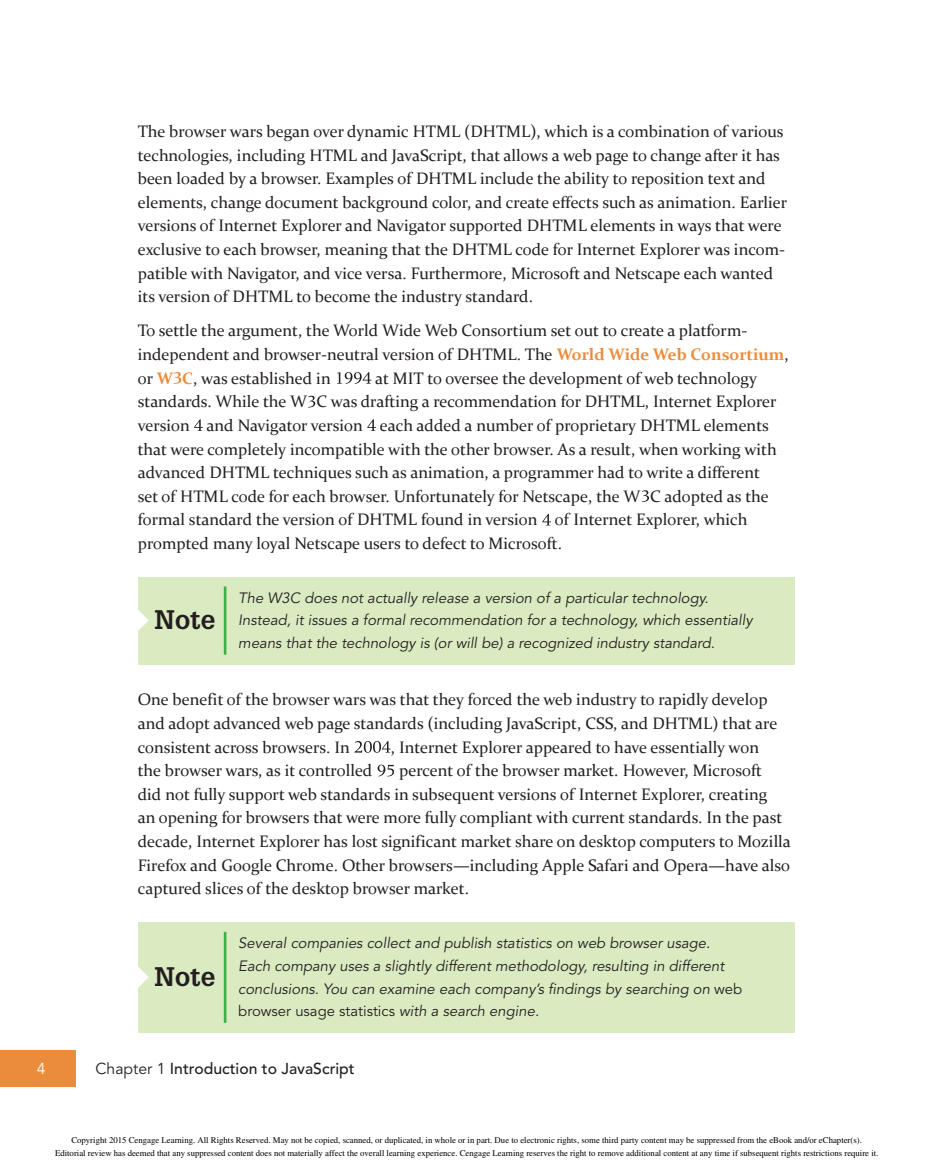
<style>
.page{position:relative;width:933px;height:1166px;background:#fff}
.page>*{position:absolute;margin:0;border:0;box-sizing:border-box;transform-origin:0 0}
.t1{font:700 26.25px "Glypha";color:#231f20}
.t2{font:16.62px/23.6px "Constantia";color:#231f20}
.t3{font:500 15.75px "Avenir LT Std";color:#231f20}
.t4{font:15.75px "Avenir LT Std";color:#fff}
.t5{font:italic 14.88px/22.8px "Avenir LT Std";color:#231f20}
.t6{font:8.75px/12.4px "Times";color:#000;text-align:center}
.s1{font-weight:700;color:#eb8c3d}
.s2{font-style:normal}
.s3{font-weight:400}
</style>
<div class="page">
<div style="left:0;top:1050px;width:76px;height:37px;background:#eb8c3d"></div>
<svg style="left:173px;top:372px;width:8px;height:12px"></svg>
<svg style="left:337px;top:372px;width:34px;height:12px"></svg>
<svg style="left:308px;top:396px;width:7px;height:12px"></svg>
<svg style="left:194px;top:419px;width:9px;height:12px"></svg>
<svg style="left:367px;top:419px;width:9px;height:12px"></svg>
<svg style="left:642px;top:490px;width:7px;height:12px"></svg>
<svg style="left:542px;top:514px;width:9px;height:11px"></svg>
<div style="left:138px;top:577px;width:656px;height:88px;background:#daeac1"></div>
<svg style="left:138px;top:610px;width:11px;height:21px"></svg>
<hr style="left:224px;top:586px;width:2px;height:69px;background:#40ae49">
<svg style="left:354px;top:741px;width:36px;height:12px"></svg>
<svg style="left:377px;top:764px;width:17px;height:12px"></svg>
<div style="left:138px;top:922px;width:656px;height:111px;background:#daeac1"></div>
<svg style="left:138px;top:967px;width:11px;height:21px"></svg>
<hr style="left:224px;top:932px;width:2px;height:91px;background:#40ae49">
<p class="t2" style="left:138px;top:119px;width:651px">The browser wars began over dynamic HTML (DHTML), which is a combination of various technologies, including HTML and JavaScript, that allows a web page to change after it has been loaded by a browser. Examples of DHTML include the ability to reposition text and elements, change document background color, and create effects such as animation. Earlier versions of Internet Explorer and Navigator supported DHTML elements in ways that were exclusive to each browser, meaning that the DHTML code for Internet Explorer was incom&shy;patible with Navigator, and vice versa. Furthermore, Microsoft and Netscape each wanted its version of DHTML to become the industry standard.</p>
<p class="t2" style="left:138px;top:319px;width:652px">To settle the argument, the World Wide Web Consortium set out to create a platform&shy;independent and browser-neutral version of DHTML. The <span class="s1">World Wide Web Consortium</span>, or <span class="s1">W C</span>, was established in</p>
<p class="t2" style="left:138px;top:366px;width:640px;text-indent:237px">at MIT to oversee the development of web technology standards. While the W C was drafting a recommendation for DHTML, Internet Explorer version and Navigator version each added a number of proprietary DHTML elements that were completely incompatible with the other browser. As a result, when working with advanced DHTML techniques such as animation, a programmer had to write a different set of HTML code for each browser. Unfortunately for Netscape, the W C adopted as the formal standard the version of DHTML found in version of Internet Explorer, which prompted many loyal Netscape users to defect to Microsoft.</p>
<p class="t5" style="left:238px;top:587px;width:516px">The W3C does not actually release a version of a particular technology.<br>Instead, it issues a formal recommendation for a technology, which essentially means that the technology is (or will be) a recognized industry standard.</p>
<p class="t1" style="left:155px;top:610px;width:62px">Note</p>
<p class="t2" style="left:138px;top:688px;width:641px">One benefit of the browser wars was that they forced the web industry to rapidly develop and adopt advanced web page standards (including JavaScript, CSS, and DHTML) that are consistent across browsers. In</p>
<p class="t2" style="left:391px;top:735px;width:370px">, Internet Explorer appeared to have essentially won</p>
<p class="t2" style="left:138px;top:759px;width:236px">the browser wars, as it controlled</p>
<p class="t2" style="left:138px;top:759px;width:654px;text-indent:261px">percent of the browser market. However, Microsoft<br>did not fully support web standards in subsequent versions of Internet Explorer, creating<br>an opening for browsers that were more fully compliant with current standards. In the past decade, Internet Explorer has lost significant market share on desktop computers to Mozilla Firefox and Google Chrome. Other browsers—including Apple Safari and Opera—have also captured slices of the desktop browser market.</p>
<p class="t5" style="left:238px;top:932px;width:505px">Several companies collect and publish statistics on web browser usage.<br>Each company uses a slightly different methodology, resulting in different conclusions. You can examine each company’s findings by searching on <span class="s2">web browser usage statistics</span> with a search engine.</p>
<p class="t1" style="left:155px;top:967px;width:62px">Note</p>
<p class="t4" style="left:37px;top:1062px;width:10px">4</p>
<p class="t3" style="left:95px;top:1062px;width:261px"><span class="s3">Chapter 1</span> Introduction to JavaScript</p>
<p class="t6" style="left:55px;top:1134px;width:825px">Copyright 2015 Cengage Learning. All Rights Reserved. May not be copied, scanned, or duplicated, in whole or in part. Due to electronic rights, some third party content may be suppressed from the eBook and/or eChapter(s).<br>Editorial review has deemed that any suppressed content does not materially affect the overall learning experience. Cengage Learning reserves the right to remove additional content at any time if subsequent rights restrictions require it.</p>
</div>
